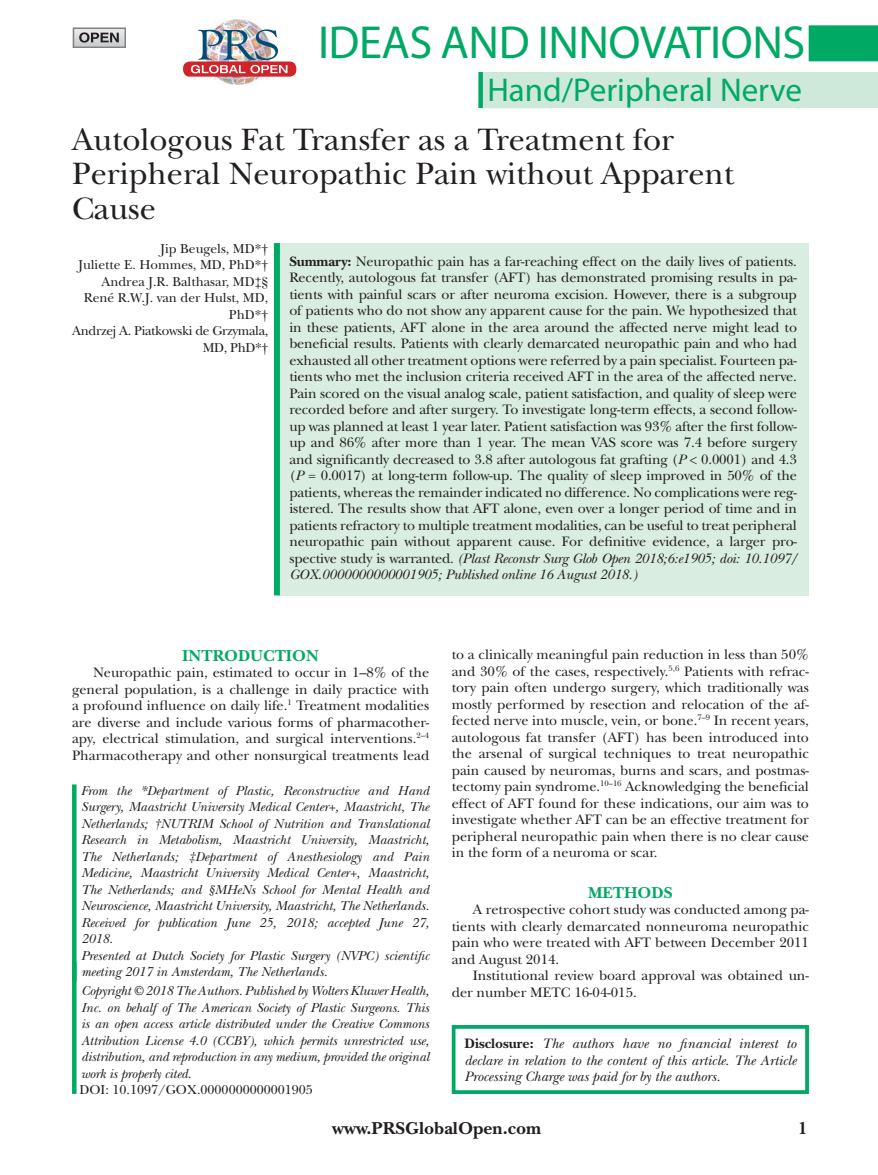
<style>
.page{position:relative;width:878px;height:1175px;background:#fff}
.page>*{position:absolute;margin:0;border:0;box-sizing:border-box;transform-origin:0 0}
.t1{font:46.5px "Myriad Pro";letter-spacing:-.01em;color:#00a964}
.t2{font:33px "Myriad Pro";color:#00a964}
.t3{font:32.25px/34.5px "New Baskerville";color:#231f20}
.t4{font:700 18px "New Baskerville";color:#231f20}
.t5{font:700 16.5px "New Baskerville";color:#00a964}
.t6{font:14.25px/16.5px "New Baskerville";color:#231f20;text-align:justify}
.t7{font:italic 14.25px/16.5px "New Baskerville";color:#231f20;text-align:justify}
.t8{font:italic 13.5px/16.5px "New Baskerville";color:#231f20}
.t9{font:13.5px/16.5px "New Baskerville";color:#231f20;text-align:right}
.s1{font-weight:700}
.s2{font-style:italic}
.s3{font-weight:700;font-style:normal}
</style>
<div class="page">
<div style="left:73px;top:28px;width:52px;height:20px;border:2px solid #808285"></div>
<svg style="left:79px;top:32px;width:40px;height:11px"></svg>
<img style="left:214px;top:20px;width:48px;height:64px">
<svg style="left:183px;top:61px;width:113px;height:16px"></svg>
<img style="left:191px;top:29px;width:96px;height:44px">
<hr style="left:72px;top:784px;width:4px;height:197px;background:#00a964">
<div style="left:277px;top:243px;width:531px;height:352px;background:#d9ede1"></div>
<div style="left:274px;top:243px;width:6px;height:352px;background:#00a964"></div>
<div style="left:452px;top:1025px;width:356px;height:69px;border:4px solid #00a964"></div>
<div style="left:478px;top:72px;width:72px;height:36px;background:linear-gradient(to bottom,#0aac69,#0aac69)"></div>
<div style="left:483px;top:72px;width:395px;height:36px;background:#cee8d9"></div>
<hr style="left:72px;top:961px;width:4px;height:132px;background:#00a964">
<div style="left:808px;top:25px;width:70px;height:36px;background:#00a964"></div>
<h1 class="t1" style="left:318px;top:14px;width:489px">IDEAS AND INNOVATIONS</h1>
<h2 class="t2" style="left:487px;top:69px;width:316px">HAND/PERIPHERAL NERVE</h2>
<h3 class="t3" style="left:72px;top:122px;width:663px">Autologous Fat Transfer as a Treatment for<br>Peripheral Neuropathic Pain without Apparent<br>Cause</h3>
<p class="t9" style="left:72px;top:240px;width:197px">Jip Beugels, MD*†<br>Juliette E. Hommes, MD, PhD*†<br>Andrea J.R. Balthasar, MD‡§<br>René R.W.J. van der Hulst, MD,<br>PhD*†<br>Andrzej A. Piatkowski de Grzymala,<br>MD, PhD*†</p>
<p class="t6" style="left:289px;top:253px;width:509px"><span class="s1">Summary:</span> Neuropathic pain has a far-reaching effect on the daily lives of patients.<br>Recently, autologous fat transfer (AFT) has demonstrated promising results in pa&shy;tients with painful scars or after neuroma excision. However, there is a subgroup of patients who do not show any apparent cause for the pain. We hypothesized that in these patients, AFT alone in the area around the affected nerve might lead to beneficial results. Patients with clearly demarcated neuropathic pain and who had exhausted all other treatment options were referred by a pain specialist. Fourteen pa&shy;tients who met the inclusion criteria received AFT in the area of the affected nerve.<br>Pain scored on the visual analog scale, patient satisfaction, and quality of sleep were recorded before and after surgery. To investigate long-term effects, a second follow&shy;up was planned at least 1 year later. Patient satisfaction was 93% after the first follow&shy;up and 86% after more than 1 year. The mean VAS score was 7.4 before surgery and significantly decreased to 3.8 after autologous fat grafting (<span class="s2">P</span> &lt; 0.0001) and 4.3 (<span class="s2">P</span> = 0.0017) at long-term follow-up. The quality of sleep improved in 50% of the patients, whereas the remainder indicated no difference. No complications were reg&shy;istered. The results show that AFT alone, even over a longer period of time and in patients refractory to multiple treatment modalities, can be useful to treat peripheral neuropathic pain without apparent cause. For definitive evidence, a larger pro&shy;spective study is warranted. <span class="s2">(Plast Reconstr Surg Glob Open 2018;6:e1905; doi: 10.1097/ GOX.0000000000001905; Published online 16 August 2018.)</span></p>
<p class="t5" style="left:182px;top:645px;width:138px">INTRODUCTION</p>
<p class="t6" style="left:72px;top:664px;width:359px;text-indent:21px">Neuropathic pain, estimated to occur in 1–8% of the general population, is a challenge in daily practice with a profound influence on daily life.<sup>1</sup> Treatment modalities are diverse and include various forms of pharmacother&shy;apy, electrical stimulation, and surgical interventions.<sup>2–4<br></sup>Pharmacotherapy and other nonsurgical treatments lead</p>
<p class="t8" style="left:81px;top:782px;width:350px">From the *Department of Plastic, Reconstructive and Hand Surgery, Maastricht University Medical Center+, Maastricht, The Netherlands; †NUTRIM School of Nutrition and Translational Research in Metabolism, Maastricht University, Maastricht, The Netherlands; ‡Department of Anesthesiology and Pain Medicine, Maastricht University Medical Center+, Maastricht, The Netherlands; and §MHeNs School for Mental Health and Neuroscience, Maastricht University, Maastricht, The Netherlands.<br>Received for publication June 25, 2018; accepted June 27, 2018.<br>Presented at Dutch Society for Plastic Surgery (NVPC) scientific meeting 2017 in Amsterdam, The Netherlands.</p>
<p class="t8" style="left:81px;top:982px;width:350px;text-align:justify">Copyright © 2018 The Authors. Published by Wolters Kluwer Health, Inc. on behalf of The American Society of Plastic Surgeons. This is an open access article distributed under the Creative Commons Attribution License 4.0 (CCBY), which permits unrestricted use, distribution, and reproduction in any medium, provided the original work is properly cited.</p>
<p class="t9" style="left:80px;top:1081px;width:235px">DOI: 10.1097/GOX.0000000000001905</p>
<p class="t6" style="left:451px;top:646px;width:359px">to a clinically meaningful pain reduction in less than 50% and 30% of the cases, respectively.<sup>5,6</sup> Patients with refrac&shy;tory pain often undergo surgery, which traditionally was mostly performed by resection and relocation of the af&shy;fected nerve into muscle, vein, or bone.<sup>7–9</sup> In recent years, autologous fat transfer (AFT) has been introduced into the arsenal of surgical techniques to treat neuropathic pain caused by neuromas, burns and scars, and postmas&shy;tectomy pain syndrome.<sup>10–16</sup> Acknowledging the beneficial effect of AFT found for these indications, our aim was to investigate whether AFT can be an effective treatment for peripheral neuropathic pain when there is no clear cause in the form of a neuroma or scar.</p>
<p class="t5" style="left:588px;top:882px;width:86px">METHODS</p>
<p class="t6" style="left:451px;top:901px;width:359px;text-indent:21px">A retrospective cohort study was conducted among pa&shy;tients with clearly demarcated nonneuroma neuropathic pain who were treated with AFT between December 2011 and August 2014.</p>
<p class="t6" style="left:451px;top:967px;width:359px;text-indent:21px">Institutional review board approval was obtained un&shy;der number METC 16-04-015.</p>
<p class="t7" style="left:464px;top:1035px;width:333px"><span class="s3">Disclosure:</span> The authors have no financial interest to declare in relation to the content of this article. The Article Processing Charge was paid for by the authors.</p>
<p class="t4" style="left:332px;top:1118px;width:210px">www.PRSGlobalOpen.com</p>
<p class="t4" style="left:798px;top:1118px;width:11px">1</p>
</div>
